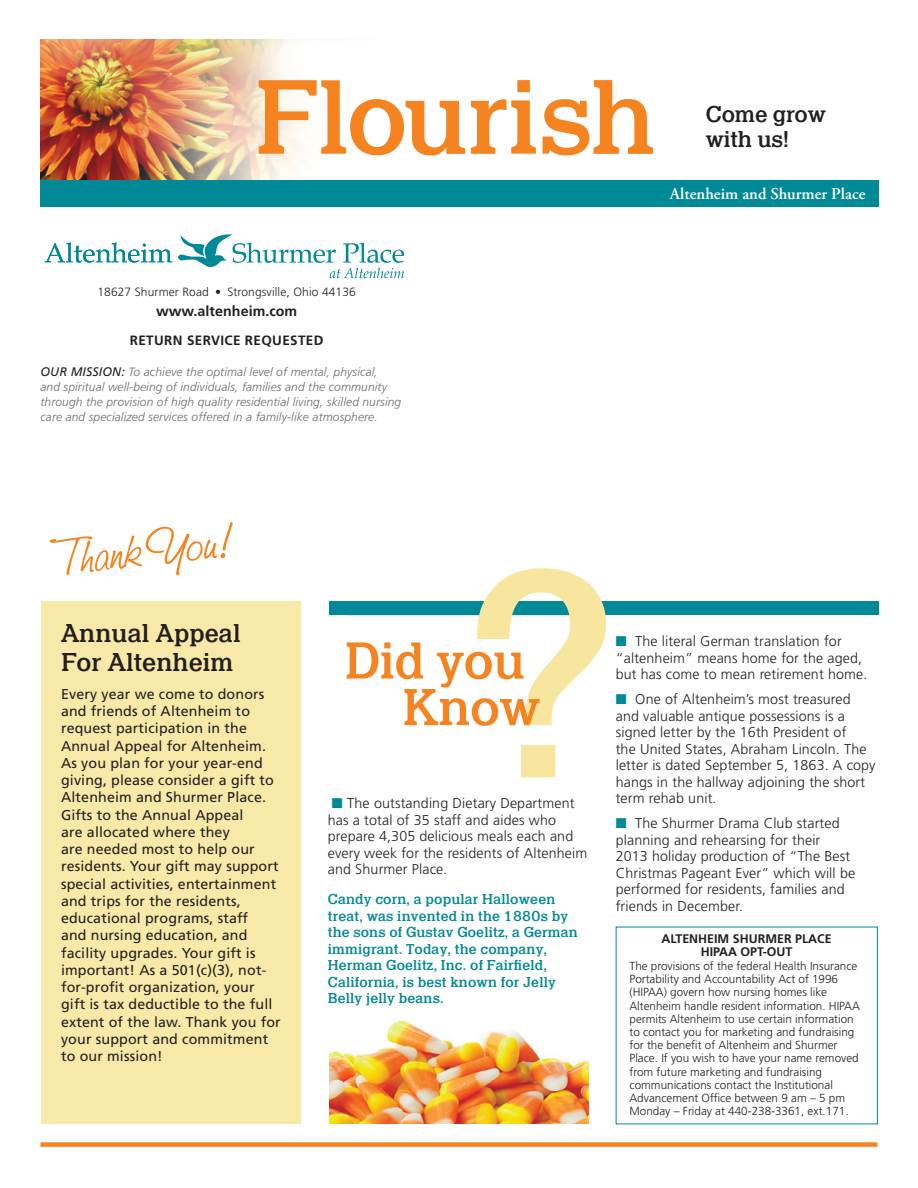
<style>
.page{position:relative;width:918px;height:1188px;background:#fff}
.page>*{position:absolute;margin:0;border:0;box-sizing:border-box;transform-origin:0 0}
.Headline{font:54px "Quint Mdm";letter-spacing:-.01em;color:#f58320}
.subhead{font:27px/29.2px "Quint Mdm";color:#231f20}
.Headline-2{font:24px "Quint Mdm";letter-spacing:-.01em;color:#231f20}
.t1{font:600 16.5px "Adobe Garamond Pro";color:#fff}
.Did_you_know_main_fe{font:15px/16.5px "Quint Mdm";letter-spacing:.01em;color:#008996}
.Did_you_know_bullet{font:300 14.25px/16.5px "Frutiger LT Std";letter-spacing:.01em;color:#231f20}
.story_-_main_body{font:14.25px/17.2px "Frutiger LT Std";letter-spacing:.01em;color:#231f20}
.general{font:700 14.25px "Frutiger LT Std";letter-spacing:.005em;color:#231f20}
.general-2{font:700 13.5px "Frutiger LT Std";letter-spacing:.025em;color:#231f20}
.Donors_List{font:700 12.45px/12.8px "Frutiger LT Std";color:#231f20;text-align:center}
.story_-_main_body-2{font:italic 300 12px/15px "Frutiger LT Std";letter-spacing:.01em;color:#6c6d70}
.general-3{font:300 12px "Frutiger LT Std";letter-spacing:.01em;color:#231f20}
.Donors_List-2{font:300 11.7px/13.2px "Frutiger LT Std";color:#231f20}
.s1{font-weight:400;font-size:12.45px;color:#231f20}
.s2{color:#008996}
</style>
<div class="page">
<div style="left:41px;top:602px;width:260px;height:522px;background:#f9e9a9"></div>
<img style="left:329px;top:1020px;width:260px;height:104px">
<div style="left:40px;top:1142px;width:837px;height:5px;background:#f58320"></div>
<svg style="left:45px;top:242px;width:127px;height:21px"></svg>
<svg style="left:178px;top:234px;width:226px;height:44px"></svg>
<svg style="left:50px;top:522px;width:183px;height:53px"></svg>
<img style="left:40px;top:39px;width:271px;height:141px">
<div style="left:40px;top:180px;width:839px;height:27px;background:#008996"></div>
<svg style="left:259px;top:80px;width:394px;height:76px"></svg>
<div style="left:329px;top:602px;width:550px;height:13px;background:#008996"></div>
<svg style="left:346px;top:568px;width:260px;height:209px"></svg>
<p class="general-3" style="left:97px;top:285px;width:260px">18627 Shurmer Road • Strongsville, Ohio 44136</p>
<p class="general" style="left:156px;top:303px;width:143px">www.altenheim.com</p>
<p class="general-2" style="left:130px;top:333px;width:195px">RETURN SERVICE REQUESTED</p>
<p class="story_-_main_body-2" style="left:40px;top:364px;width:362px"><span class="s1">OUR MISSION:</span> To achieve the optimal level of mental, physical,<br>and spiritual well-being of individuals, families and the community through the provision of high quality residential living, skilled nursing care and specialized services offered in a family-like atmosphere.</p>
<p class="Headline-2" style="left:706px;top:98px;width:122px">Come grow</p>
<p class="Headline-2" style="left:706px;top:123px;width:84px">with us!</p>
<p class="t1" style="left:670px;top:184px;width:197px">Altenheim and Shurmer Place</p>
<p class="subhead" style="left:61px;top:620px;width:181px">Annual Appeal<br>For Altenheim</p>
<p class="story_-_main_body" style="left:61px;top:685px;width:221px">Every year we come to donors and friends of Altenheim to request participation in the<br>Annual Appeal for Altenheim.<br>As you plan for your year-end giving, please consider a gift to<br>Altenheim and Shurmer Place.<br>Gifts to the Annual Appeal<br>are allocated where they<br>are needed most to help our residents. Your gift may support special activities, entertainment and trips for the residents, educational programs, staff<br>and nursing education, and facility upgrades. Your gift is important! As a 501(c)(3), not&shy;for-profit organization, your gift is tax deductible to the full extent of the law. Thank you for your support and commitment to our mission!</p>
<p class="Headline" style="left:344px;top:625px;width:183px">Did you</p>
<p class="Headline" style="left:402px;top:671px;width:140px">Know</p>
<p class="Did_you_know_bullet" style="left:328px;top:795px;width:261px"><span class="s2">■</span> The outstanding Dietary Department has a total of 35 staff and aides who prepare 4,305 delicious meals each and every week for the residents of Altenheim and Shurmer Place.</p>
<p class="Did_you_know_main_fe" style="left:328px;top:892px;width:252px">Candy corn, a popular Halloween treat, was invented in the 1880s by the sons of Gustav Goelitz, a German immigrant. Today, the company,<br>Herman Goelitz, Inc. of Fairfield,<br>California, is best known for Jelly<br>Belly jelly beans.</p>
<p class="Did_you_know_bullet" style="left:616px;top:633px;width:253px"><span class="s2">■</span> The literal German translation for “altenheim” means home for the aged, but has come to mean retirement home.</p>
<p class="Did_you_know_bullet" style="left:616px;top:691px;width:261px"><span class="s2">■</span> One of Altenheim’s most treasured and valuable antique possessions is a signed letter by the 16th President of<br>the United States, Abraham Lincoln. The letter is dated September 5, 1863. A copy hangs in the hallway adjoining the short term rehab unit.</p>
<p class="Did_you_know_bullet" style="left:616px;top:815px;width:241px"><span class="s2">■</span> The Shurmer Drama Club started planning and rehearsing for their 2013 holiday production of “The Best Christmas Pageant Ever” which will be performed for residents, families and friends in December.</p>
<p class="Donors_List" style="left:661px;top:932px;width:172px">ALTENHEIM SHURMER PLACE<br>HIPAA OPT-OUT</p>
<p class="Donors_List-2" style="left:630px;top:960px;width:232px">The provisions of the federal Health Insurance Portability and Accountability Act of 1996 (HIPAA) govern how nursing homes like Altenheim handle resident information. HIPAA permits Altenheim to use certain information to contact you for marketing and fundraising for the benefit of Altenheim and Shurmer Place. If you wish to have your name removed from future marketing and fundraising communications contact the Institutional Advancement Office between 9 am – 5 pm Monday – Friday at 440-238-3361, ext.171.</p>
</div>
